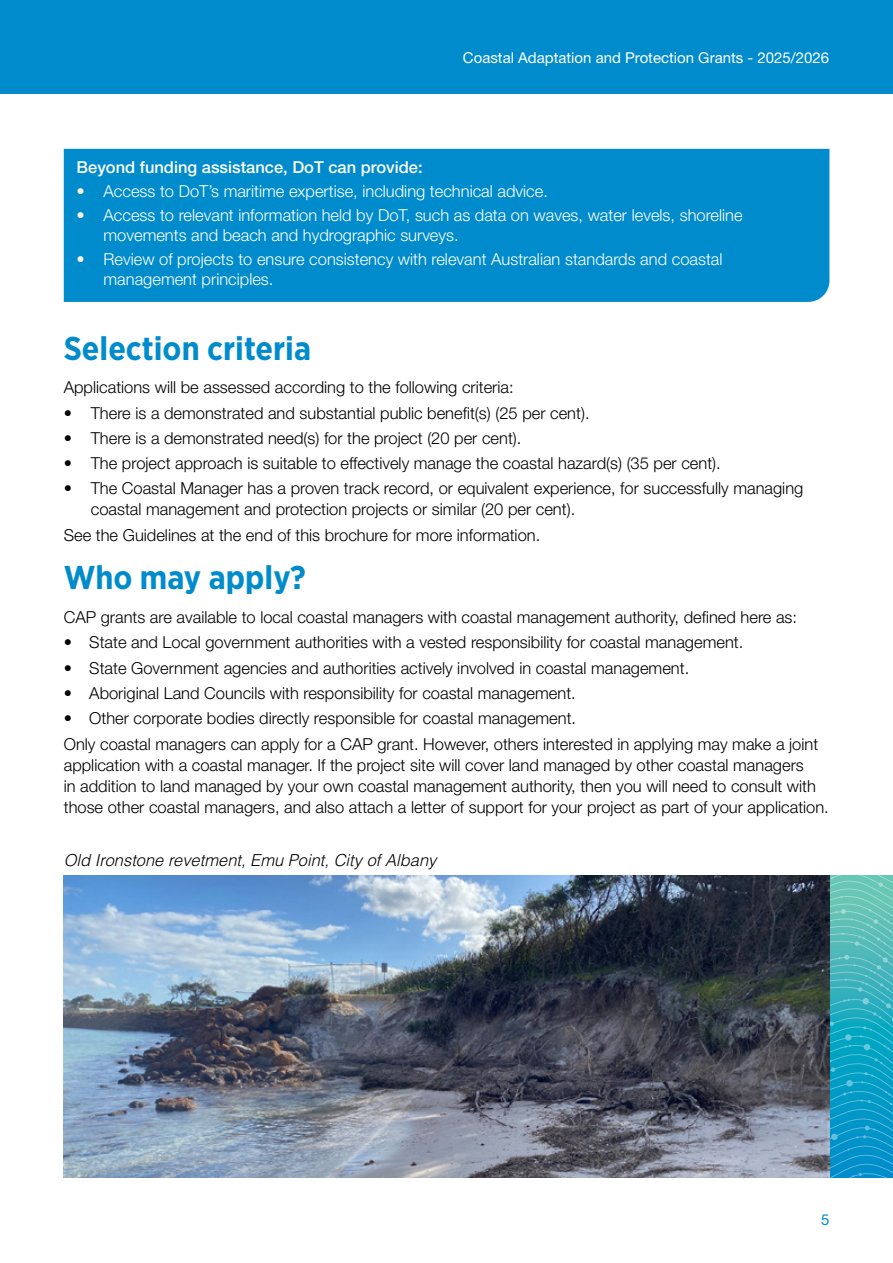
<style>
.page{position:relative;width:893px;height:1263px;background:#fff}
.page>*{position:absolute;margin:0;border:0;box-sizing:border-box;transform-origin:0 0}
.H1-A{font:700 33px "Gotham Narrow";color:#008ccc}
.Body{font:700 33px "Gotham Narrow";color:#008ccc}
.Body-2{font:300 16.5px/21px "Helvetica Neue LT Std";color:#000}
.t1{font:300 16.5px/19.8px "Helvetica Neue LT Std";color:#fff}
.Body-3{font:italic 300 16.5px "Helvetica LT Std";color:#000}
.Body-4{font:500 16.5px "Helvetica Neue LT Std";color:#fff}
.t2{font:15px "Helvetica Neue LT Std";color:#fff}
.t3{font:15px "Helvetica Neue LT Std";color:#008ccc}
</style>
<div class="page">
<div style="left:64px;top:149px;width:765px;height:153px;background:#008ccc"></div>
<svg style="left:830px;top:876px;width:63px;height:302px;background:#2fadc2"></svg>
<img style="left:64px;top:876px;width:765px;height:302px">
<div style="left:0;top:0;width:893px;height:94px;background:#008ccc"></div>
<p class="t2" style="left:463px;top:49px;width:368px">Coastal Adaptation and Protection Grants - 2025/2026</p>
<p class="Body-4" style="left:77px;top:158px;width:348px">Beyond funding assistance, DoT can provide:</p>
<p class="t1" style="left:77px;top:181px;width:473px">• Access to DoT’s maritime expertise, including technical advice.</p>
<p class="t1" style="left:104px;top:205px;width:641px;text-indent:-27px">• Access to relevant information held by DoT, such as data on waves, water levels, shoreline movements and beach and hydrographic surveys.</p>
<p class="t1" style="left:104px;top:249px;width:620px;text-indent:-27px">• Review of projects to ensure consistency with relevant Australian standards and coastal management principles.</p>
<p class="H1-A" style="left:64px;top:327px;width:249px">Selection criteria</p>
<p class="Body-2" style="left:64px;top:377px;width:451px">Applications will be assessed according to the following criteria:</p>
<p class="Body-2" style="left:64px;top:402px;width:527px">• There is a demonstrated and substantial public benefit(s) (25 per cent).</p>
<p class="Body-2" style="left:64px;top:427px;width:459px">• There is a demonstrated need(s) for the project (20 per cent).</p>
<p class="Body-2" style="left:64px;top:452px;width:658px">• The project approach is suitable to effectively manage the coastal hazard(s) (35 per cent).</p>
<p class="Body-2" style="left:91px;top:478px;width:714px;text-indent:-27px">• The Coastal Manager has a proven track record, or equivalent experience, for successfully managing coastal management and protection projects or similar (20 per cent).</p>
<p class="Body-2" style="left:64px;top:524px;width:478px">See the Guidelines at the end of this brochure for more information.</p>
<p class="Body" style="left:64px;top:557px;width:244px">Who may apply?</p>
<p class="Body-2" style="left:64px;top:606px;width:735px">CAP grants are available to local coastal managers with coastal management authority, defined here as:</p>
<p class="Body-2" style="left:64px;top:632px;width:681px">• State and Local government authorities with a vested responsibility for coastal management.</p>
<p class="Body-2" style="left:64px;top:657px;width:627px">• State Government agencies and authorities actively involved in coastal management.</p>
<p class="Body-2" style="left:64px;top:682px;width:514px">• Aboriginal Land Councils with responsibility for coastal management.</p>
<p class="Body-2" style="left:64px;top:707px;width:514px">• Other corporate bodies directly responsible for coastal management.</p>
<p class="Body-2" style="left:64px;top:733px;width:767px">Only coastal managers can apply for a CAP grant. However, others interested in applying may make a joint application with a coastal manager. If the project site will cover land managed by other coastal managers<br>in addition to land managed by your own coastal management authority, then you will need to consult with those other coastal managers, and also attach a letter of support for your project as part of your application.</p>
<p class="Body-3" style="left:64px;top:850px;width:374px">Old Ironstone revetment, Emu Point, City of Albany</p>
<p class="t3" style="left:821px;top:1210px;width:10px">5</p>
</div>
